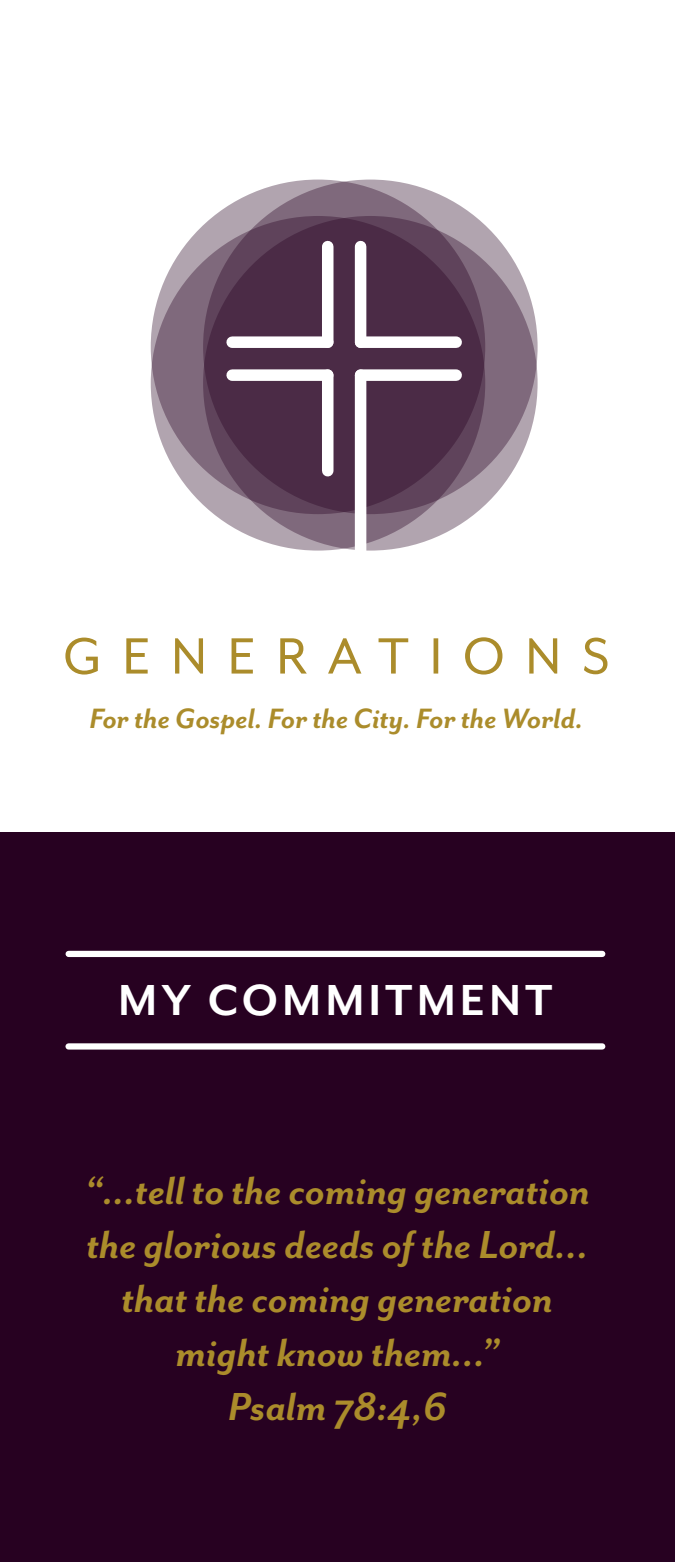
<style>
.page{position:relative;width:675px;height:1562px;background:#fff}
.page>*{position:absolute;margin:0;border:0;box-sizing:border-box;transform-origin:0 0}
.t1{font:700 50px "Mr Eaves Mod OT";letter-spacing:.08em;color:#fff}
.t2{font:italic 700 45px/54px "Mr Eaves San OT";color:#ab8c2b;text-align:center}
.t3{font:italic 700 32.25px "Mr Eaves San OT";color:#ab8c2b}
</style>
<div class="page">
<div style="left:0;top:832px;width:675px;height:729px;background:#270121"></div>
<div style="left:69px;top:1043px;width:533px;height:6px;background:#fff"></div>
<div style="left:69px;top:950px;width:533px;height:7px;background:#fff"></div>
<div style="left:151px;top:179px;width:334px;height:335px;background:#b1a4af;border-radius:50%"></div>
<svg style="left:203px;top:179px;width:335px;height:335px;background:#9d8d9b"></svg>
<svg style="left:151px;top:216px;width:334px;height:334px;background:#877384"></svg>
<svg style="left:203px;top:216px;width:335px;height:334px;background:#5d4159"></svg>
<div style="left:322px;top:375px;width:12px;height:96px;background:#fff"></div>
<div style="left:355px;top:375px;width:11px;height:203px;background:#fff"></div>
<div style="left:322px;top:247px;width:12px;height:95px;background:#fff"></div>
<div style="left:355px;top:247px;width:11px;height:95px;background:#fff"></div>
<div style="left:232px;top:369px;width:96px;height:12px;background:#fff"></div>
<div style="left:361px;top:369px;width:95px;height:12px;background:#fff"></div>
<div style="left:232px;top:336px;width:96px;height:12px;background:#fff"></div>
<div style="left:361px;top:336px;width:95px;height:12px;background:#fff"></div>
<svg style="left:65px;top:637px;width:542px;height:37px"></svg>
<p class="t3" style="left:90px;top:701px;width:495px">For the Gospel. For the City. For the World.</p>
<p class="t1" style="left:118px;top:973px;width:436px">MY COMMITMENT</p>
<p class="t2" style="left:85px;top:1164px;width:507px">“...tell to the coming generation the glorious deeds of the Lord… that the coming generation</p>
<p class="t2" style="left:176px;top:1326px;width:325px">might know them…”</p>
<p class="t2" style="left:228px;top:1380px;width:220px">Psalm 78:4,6</p>
</div>
